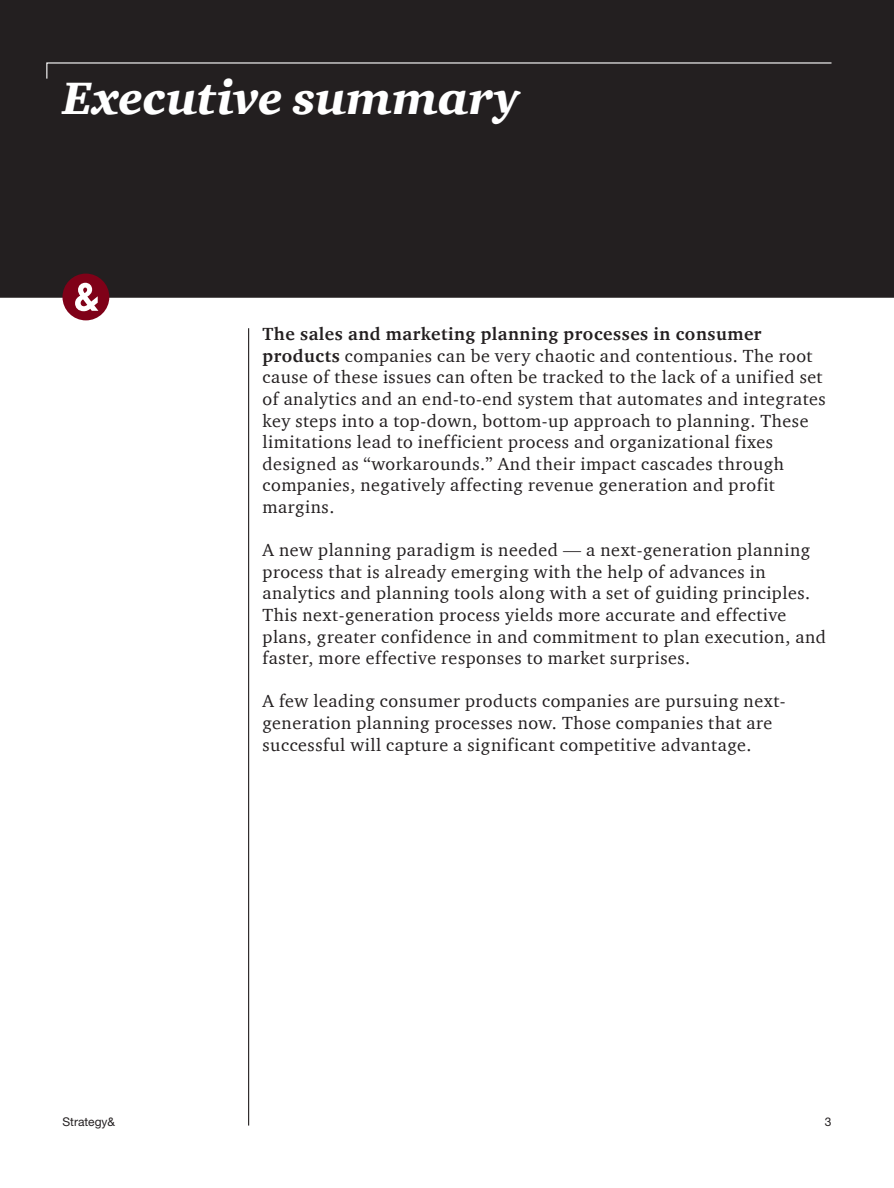
<style>
.page{position:relative;width:894px;height:1188px;background:#fff}
.page>*{position:absolute;margin:0;border:0;box-sizing:border-box;transform-origin:0 0}
.Page_Heading_31pt_Bl{font:italic 900 46.5px "Charter ITC Com";color:#fff}
.Body_Copy_12pt_Chart{font:18px/21.6px "Charter ITC Com";letter-spacing:.03em;color:#231f20}
.t1{font:12px "Helvetica Neue";color:#231f20}
.s1{font-weight:700}
</style>
<div class="page">
<div style="left:0;top:0;width:893px;height:297px;background:#231f20"></div>
<div style="left:0;top:0;width:893px;height:298px;border:2px solid #231f20"></div>
<hr style="left:248px;top:328px;width:1px;height:798px;background:#231f20">
<svg style="left:46px;top:62px;width:786px;height:17px"></svg>
<div style="left:62px;top:274px;width:47px;height:46px;background:#7f0118;border-radius:50%"></div>
<svg style="left:75px;top:283px;width:23px;height:28px"></svg>
<p class="Page_Heading_31pt_Bl" style="left:62px;top:69px;width:458px">Executive summary</p>
<p class="Body_Copy_12pt_Chart" style="left:262px;top:323px;width:564px"><span class="s1">The sales and marketing planning processes in consumer products</span> companies can be very chaotic and contentious. The root cause of these issues can often be tracked to the lack of a unified set of analytics and an end-to-end system that automates and integrates key steps into a top-down, bottom-up approach to planning. These limitations lead to inefficient process and organizational fixes designed as “workarounds.” And their impact cascades through companies, negatively affecting revenue generation and profit margins.</p>
<p class="Body_Copy_12pt_Chart" style="left:262px;top:539px;width:564px">A new planning paradigm is needed — a next-generation planning process that is already emerging with the help of advances in analytics and planning tools along with a set of guiding principles.<br>This next-generation process yields more accurate and effective plans, greater confidence in and commitment to plan execution, and faster, more effective responses to market surprises.</p>
<p class="Body_Copy_12pt_Chart" style="left:262px;top:690px;width:524px">A few leading consumer products companies are pursuing next&shy;generation planning processes now. Those companies that are successful will capture a significant competitive advantage.</p>
<p class="t1" style="left:62px;top:1114px;width:54px">Strategy&amp;</p>
<p class="t1" style="left:824px;top:1114px;width:8px">3</p>
</div>
